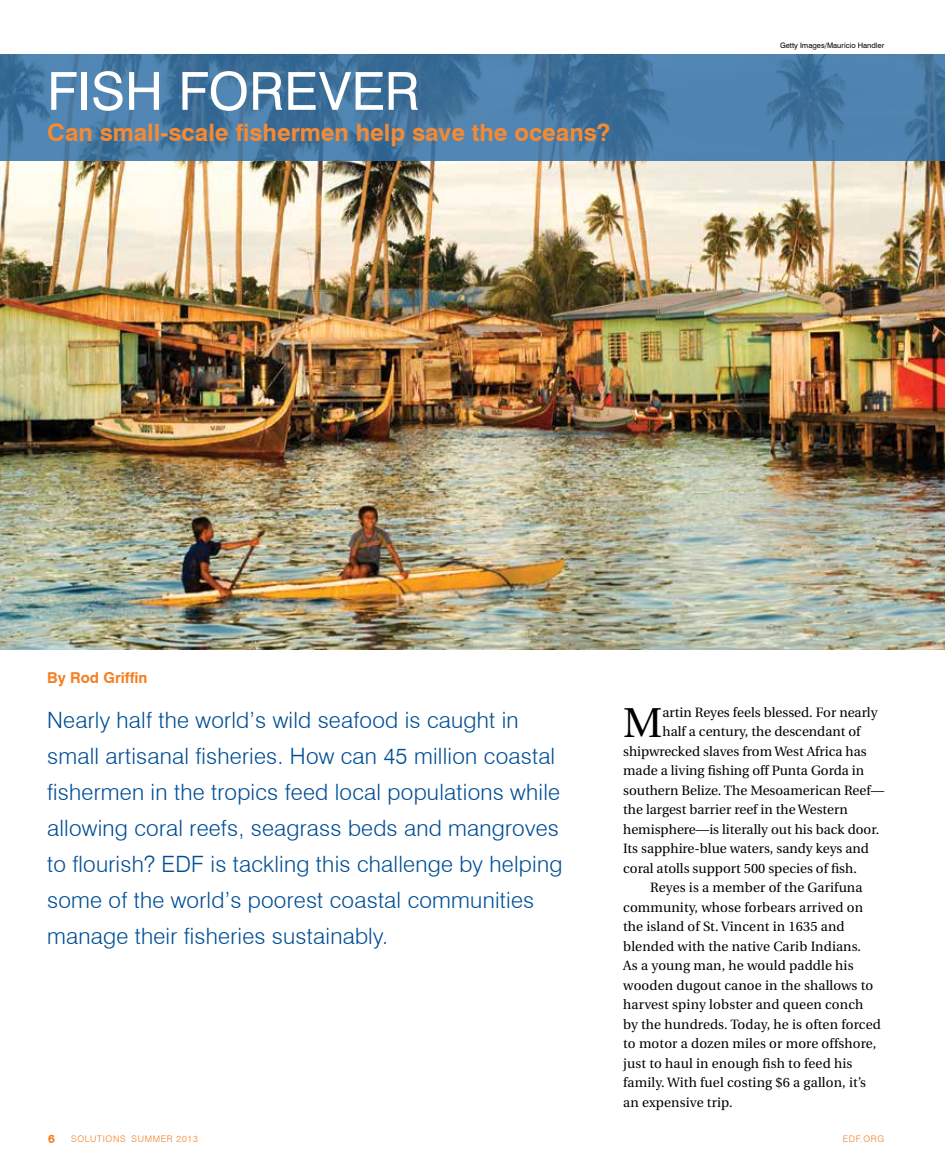
<style>
.page{position:relative;width:945px;height:1161px;background:#fff}
.page>*{position:absolute;margin:0;border:0;box-sizing:border-box;transform-origin:0 0}
.t1{font:52.5px "Swiss 721 BT";color:#fff}
.t2{font:41.7px "Utopia";color:#000}
.t3{font:700 24px "Swiss 721 BT";color:#f68a33}
.t4{font:300 22.5px/36px "Swiss 721 BT";letter-spacing:.01em;color:#004e95}
.t5{font:700 15px "Swiss 721 BT";color:#f57e20}
.t6{font:13.5px "Utopia";letter-spacing:.01em;color:#000}
.t7{font:700 12px "Swiss 721 BT";color:#f57e20}
.t8{font:300 9px "Swiss 721 BT";letter-spacing:.08em;color:#f57e20}
.t9{font:7.5px "Swiss 721 BT";color:#000}
</style>
<div class="page">
<img style="left:0;top:161px;width:945px;height:489px">
<svg style="left:0;top:54px;width:945px;height:107px;background:#4679a5"></svg>
<h1 class="t1" style="left:47px;top:59px;width:28px">FISH</h1>
<h1 class="t1" style="left:178px;top:59px;width:35px">FOREVER</h1>
<h3 class="t3" style="left:47px;top:118px;width:565px">Can small-scale fishermen help save the oceans?</h3>
<p class="t9" style="left:780px;top:41px;width:106px">Getty Images/Mauricio Handler</p>
<p class="t5" style="left:47px;top:668px;width:102px">By Rod Griffin</p>
<p class="t4" style="left:47px;top:702px;width:517px">Nearly half the world’s wild seafood is caught in small artisanal fisheries. How can 45 million coastal fishermen in the tropics feed local populations while allowing coral reefs, seagrass beds and mangroves to flourish? EDF is tackling this challenge by helping some of the world’s poorest coastal communities manage their fisheries sustainably.</p>
<h2 class="t2" style="left:623px;top:699px;width:41px">M</h2>
<p class="t6" style="left:663px;top:705px;width:217px">artin Reyes feels blessed. For nearly</p>
<p class="t6" style="left:663px;top:724px;width:200px">half a century, the descendant of</p>
<p class="t6" style="left:623px;top:744px;width:245px">shipwrecked slaves from West Africa has</p>
<p class="t6" style="left:623px;top:763px;width:243px">made a living fishing off Punta Gorda in</p>
<p class="t6" style="left:623px;top:783px;width:263px">southern Belize. The Mesoamerican Reef—</p>
<p class="t6" style="left:623px;top:802px;width:226px">the largest barrier reef in the Western</p>
<p class="t6" style="left:623px;top:822px;width:258px">hemisphere—is literally out his back door.</p>
<p class="t6" style="left:623px;top:841px;width:247px">Its sapphire-blue waters, sandy keys and</p>
<p class="t6" style="left:623px;top:861px;width:235px">coral atolls support 500 species of fish.</p>
<p class="t6" style="left:650px;top:880px;width:214px">Reyes is a member of the Garifuna</p>
<p class="t6" style="left:623px;top:900px;width:241px">community, whose forbears arrived on</p>
<p class="t6" style="left:623px;top:919px;width:223px">the island of St. Vincent in 1635 and</p>
<p class="t6" style="left:623px;top:939px;width:239px">blended with the native Carib Indians.</p>
<p class="t6" style="left:623px;top:958px;width:232px">As a young man, he would paddle his</p>
<p class="t6" style="left:623px;top:978px;width:252px">wooden dugout canoe in the shallows to</p>
<p class="t6" style="left:623px;top:997px;width:242px">harvest spiny lobster and queen conch</p>
<p class="t6" style="left:623px;top:1017px;width:259px">by the hundreds. Today, he is often forced</p>
<p class="t6" style="left:623px;top:1036px;width:255px">to motor a dozen miles or more offshore,</p>
<p class="t6" style="left:623px;top:1056px;width:231px">just to haul in enough fish to feed his</p>
<p class="t6" style="left:623px;top:1075px;width:244px">family. With fuel costing $6 a gallon, it’s</p>
<p class="t6" style="left:623px;top:1095px;width:111px">an expensive trip.</p>
<p class="t7" style="left:48px;top:1131px;width:8px">6</p>
<p class="t8" style="left:71px;top:1133px;width:128px">solutions summer 2013</p>
<p class="t8" style="left:843px;top:1133px;width:43px">edf.org</p>
</div>
